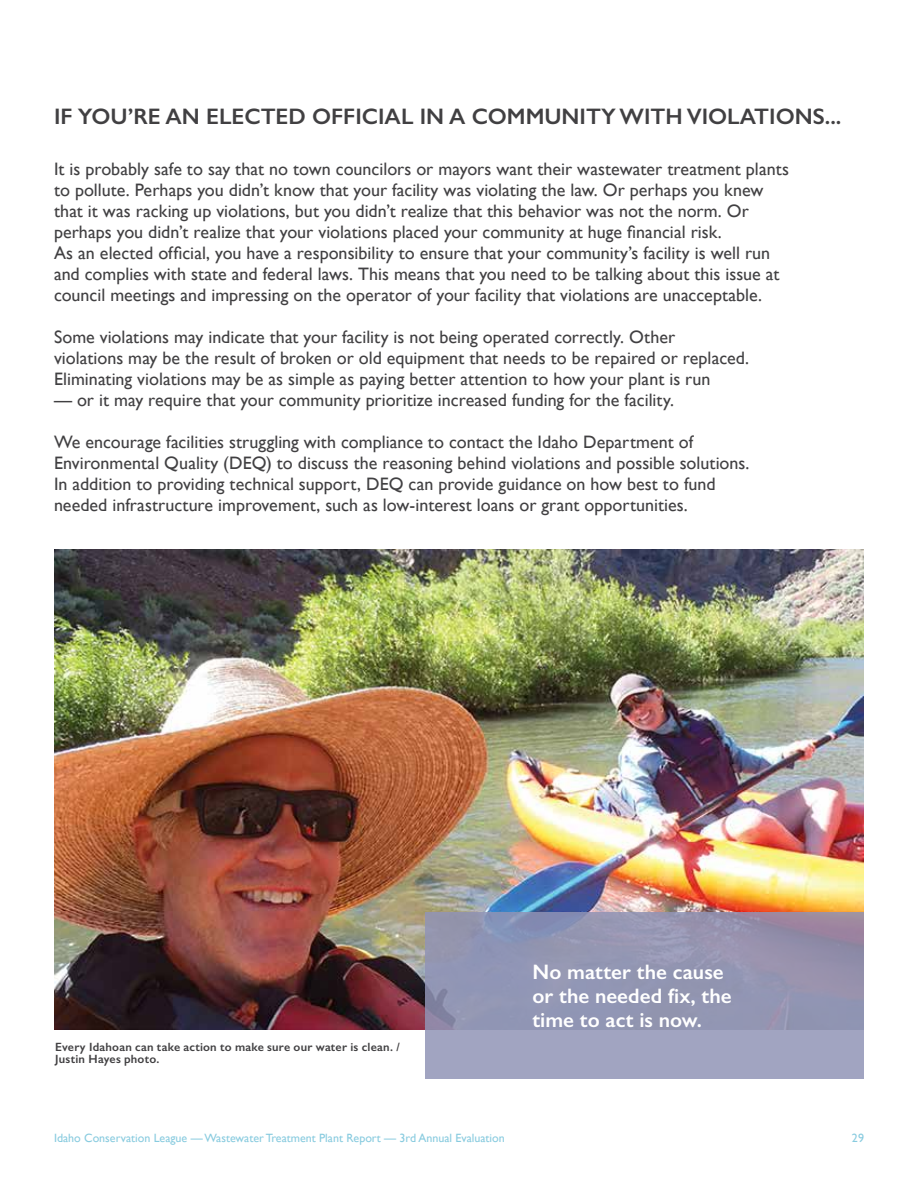
<style>
.page{position:relative;width:918px;height:1188px;background:#fff}
.page>*{position:absolute;margin:0;border:0;box-sizing:border-box;transform-origin:0 0}
.t1{font:600 22.5px "Gill Sans";color:#414042}
.t2{font:600 21px/24px "Gill Sans";letter-spacing:.005em;color:#fff}
.t3{font:18px/21px "Gill Sans";color:#414042}
.t4{font:12px "Gill Sans";color:#88cbdf}
.t5{font:600 12px/12px "Gill Sans";letter-spacing:.02em;color:#414042}
</style>
<div class="page">
<img style="left:54px;top:550px;width:810px;height:479px">
<svg style="left:426px;top:912px;width:438px;height:166px;background:#9698b5"></svg>
<p class="t1" style="left:54px;top:103px;width:789px">IF YOU’RE AN ELECTED OFFICIAL IN A COMMUNITY WITH VIOLATIONS...</p>
<p class="t3" style="left:54px;top:158px;width:736px">It is probably safe to say that no town councilors or mayors want their wastewater treatment plants to pollute. Perhaps you didn’t know that your facility was violating the law. Or perhaps you knew that it was racking up violations, but you didn’t realize that this behavior was not the norm. Or perhaps you didn’t realize that your violations placed your community at huge financial risk.<br>As an elected official, you have a responsibility to ensure that your community’s facility is well run and complies with state and federal laws. This means that you need to be talking about this issue at council meetings and impressing on the operator of your facility that violations are unacceptable.</p>
<p class="t3" style="left:54px;top:326px;width:697px">Some violations may indicate that your facility is not being operated correctly. Other violations may be the result of broken or old equipment that needs to be repaired or replaced.<br>Eliminating violations may be as simple as paying better attention to how your plant is run</p>
<p class="t3" style="left:54px;top:389px;width:621px">— or it may require that your community prioritize increased funding for the facility.</p>
<p class="t3" style="left:54px;top:431px;width:697px">We encourage facilities struggling with compliance to contact the Idaho Department of Environmental Quality (DEQ) to discuss the reasoning behind violations and possible solutions.<br>In addition to providing technical support, DEQ can provide guidance on how best to fund needed infrastructure improvement, such as low-interest loans or grant opportunities.</p>
<p class="t5" style="left:55px;top:1041px;width:346px">Every Idahoan can take action to make sure our water is clean. /<br>Justin Hayes photo.</p>
<p class="t2" style="left:532px;top:959px;width:201px">No matter the cause or the needed fix, the time to act is now.</p>
<p class="t4" style="left:54px;top:1131px;width:452px">Idaho Conservation League — Wastewater Treatment Plant Report — 3rd Annual Evaluation</p>
<p class="t4" style="left:852px;top:1131px;width:14px">29</p>
</div>
